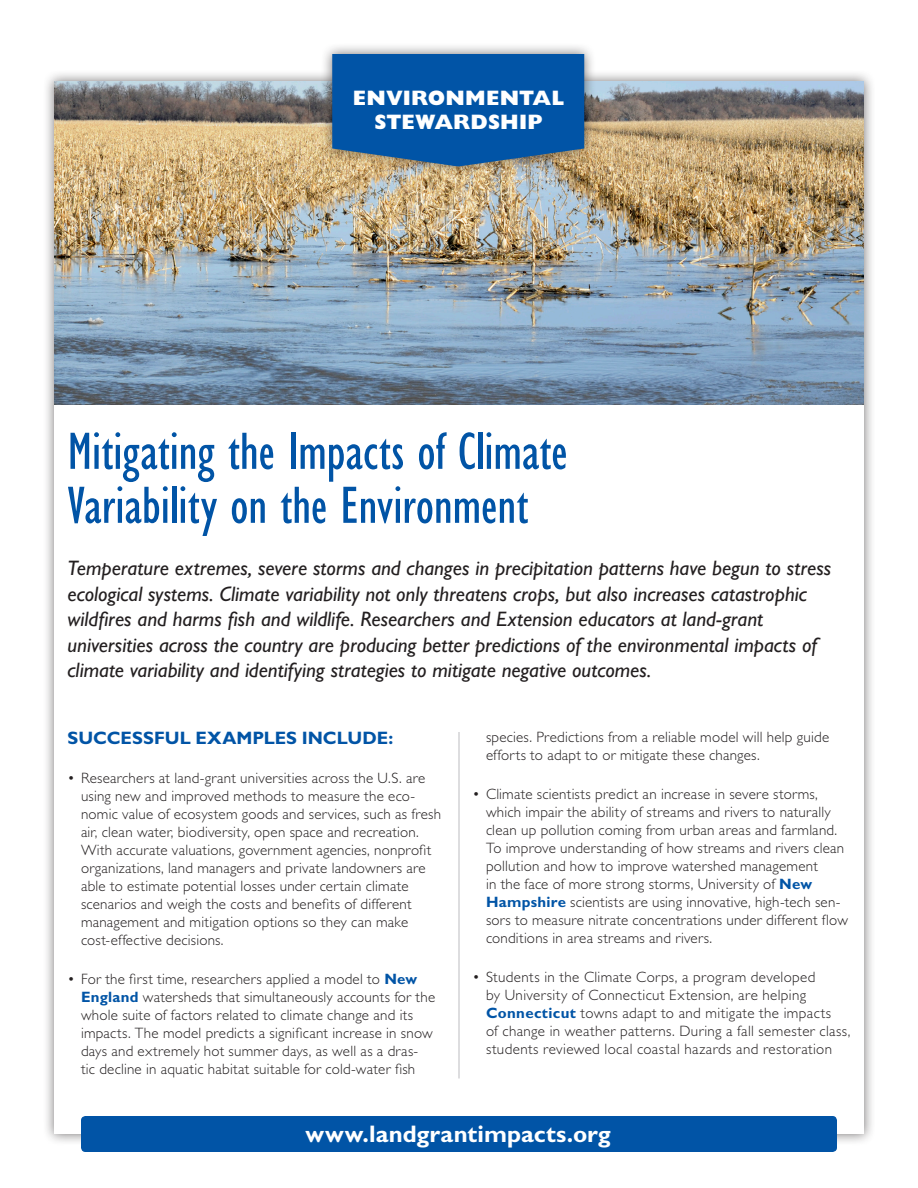
<style>
.page{position:relative;width:918px;height:1188px;background:#fff}
.page>*{position:absolute;margin:0;border:0;box-sizing:border-box;transform-origin:0 0}
.t1{font:condensed 54px/54px "Gill Sans Std";letter-spacing:-.005em;color:#0154a6}
.t2{font:700 24px "Gill Sans Std";letter-spacing:.005em;color:#fff}
.Intro{font:italic 21px/25.5px "Gill Sans Std";color:#231f20}
.Category{font:800 21px "Gill Sans Std";letter-spacing:.005em;color:#fff}
.Subhead{font:700 18px "Gill Sans Std";color:#0154a6}
.t3{font:300 15px/18px "Gill Sans Std";letter-spacing:.015em;color:#231f20}
.s1{font-weight:700;color:#0154a6}
</style>
<div class="page">
<div style="left:43px;top:70px;width:833px;height:1076px;background:#231f20;opacity:.6"></div>
<div style="left:54px;top:81px;width:810px;height:1053px;background:#fff"></div>
<div style="left:81px;top:1116px;width:756px;height:36px;background:#0154a6;border-radius:4px"></div>
<img style="left:54px;top:81px;width:810px;height:324px">
<div style="left:321px;top:43px;width:275px;height:135px;background:#231f20;opacity:.6"></div>
<svg style="left:332px;top:54px;width:252px;height:112px;background:#0f59a1"></svg>
<hr style="left:459px;top:732px;width:1px;height:346px;background:#bcbdc0">
<p class="Category" style="left:353px;top:85px;width:212px">ENVIRONMENTAL</p>
<p class="Category" style="left:375px;top:109px;width:169px">STEWARDSHIP</p>
<p class="t1" style="left:68px;top:425px;width:502px">Mitigating the Impacts of Climate<br>Variability on the Environment</p>
<p class="Intro" style="left:68px;top:556px;width:765px">Temperature extremes, severe storms and changes in precipitation patterns have begun to stress ecological systems. Climate variability not only threatens crops, but also increases catastrophic wildfires and harms fish and wildlife. Researchers and Extension educators at land-grant universities across the country are producing better predictions of the environmental impacts of climate variability and identifying strategies to mitigate negative outcomes.</p>
<p class="Subhead" style="left:68px;top:728px;width:327px">SUCCESSFUL EXAMPLES INCLUDE:</p>
<p class="t3" style="left:81px;top:769px;width:362px;text-indent:-14px">• Researchers at land-grant universities across the U.S. are using new and improved methods to measure the eco&shy;nomic value of ecosystem goods and services, such as fresh air, clean water, biodiversity, open space and recreation.<br>With accurate valuations, government agencies, nonprofit organizations, land managers and private landowners are able to estimate potential losses under certain climate scenarios and weigh the costs and benefits of different management and mitigation options so they can make cost-effective decisions.</p>
<p class="t3" style="left:81px;top:970px;width:356px;text-indent:-14px">• For the first time, researchers applied a model to <span class="s1">New England</span> watersheds that simultaneously accounts for the whole suite of factors related to climate change and its impacts. The model predicts a significant increase in snow days and extremely hot summer days, as well as a dras&shy;tic decline in aquatic habitat suitable for cold-water fish</p>
<p class="t3" style="left:486px;top:728px;width:345px">species. Predictions from a reliable model will help guide efforts to adapt to or mitigate these changes.</p>
<p class="t3" style="left:486px;top:785px;width:364px;text-indent:-14px">• Climate scientists predict an increase in severe storms, which impair the ability of streams and rivers to naturally clean up pollution coming from urban areas and farmland.<br>To improve understanding of how streams and rivers clean pollution and how to improve watershed management<br>in the face of more strong storms, University of <span class="s1">New Hampshire</span> scientists are using innovative, high-tech sen&shy;sors to measure nitrate concentrations under different flow conditions in area streams and rivers.</p>
<p class="t3" style="left:486px;top:968px;width:366px;text-indent:-14px">• Students in the Climate Corps, a program developed<br>by University of Connecticut Extension, are helping <span class="s1">Connecticut</span> towns adapt to and mitigate the impacts<br>of change in weather patterns. During a fall semester class, students reviewed local coastal hazards and restoration</p>
<h2 class="t2" style="left:305px;top:1120px;width:307px">www.landgrantimpacts.org</h2>
</div>
